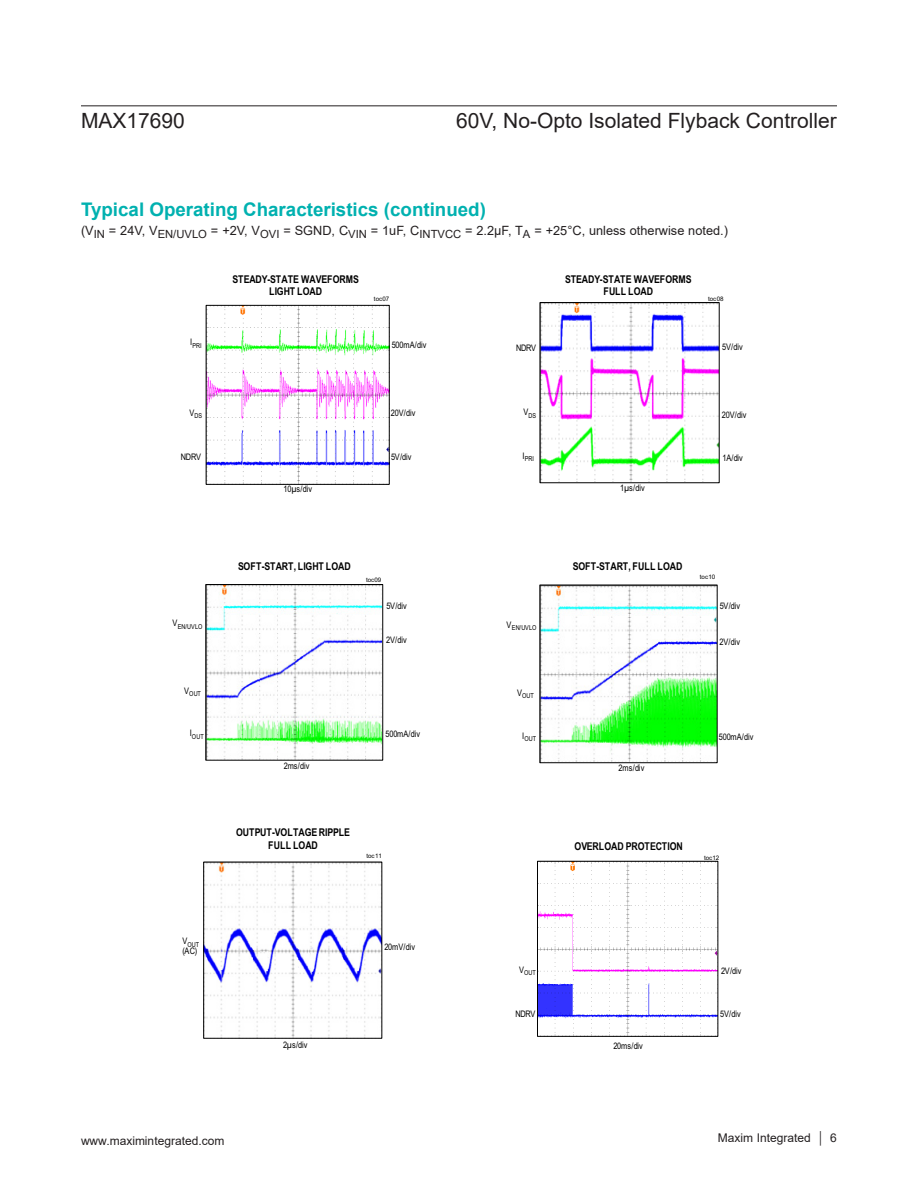
<style>
.page{position:relative;width:918px;height:1188px;background:#fff}
.page>*{position:absolute;margin:0;border:0;box-sizing:border-box;transform-origin:0 0}
.t1{font:21px "Arial";color:#231f20}
.H1_continued{font:700 18.75px "Arial";color:#00b1b0}
.EC_TOC_GLobals{font:12.75px "Arial";color:#231f20}
.t2{font:12px "Arial";color:#231f20}
.t3{font:10.65px/11.9px "Arial Narrow Bold OT";letter-spacing:-.015em;color:#000;text-align:center}
.t4{font:700 10.65px "Arial Narrow";letter-spacing:-.015em;color:#000}
.t5{font:9px "Arial Narrow Regular OT";letter-spacing:-.02em;color:#000}
.t6{font:6.75px "Arial Narrow Regular OT";letter-spacing:-.01em;color:#000}
.t7{font:6.15px "Arial";letter-spacing:-.01em;color:#000}
</style>
<div class="page">
<hr style="left:81px;top:105px;width:756px;height:1px;background:#231f20">
<img style="left:208px;top:307px;width:180px;height:176px">
<div style="left:206px;top:305px;width:184px;height:180px;border:1px solid #000"></div>
<img style="left:207px;top:586px;width:174px;height:172px">
<img style="left:205px;top:864px;width:175px;height:173px">
<div style="left:203px;top:862px;width:179px;height:177px;border:1px solid #000"></div>
<img style="left:542px;top:304px;width:176px;height:177px">
<img style="left:542px;top:587px;width:173px;height:174px">
<div style="left:540px;top:585px;width:177px;height:178px;border:1px solid #000"></div>
<img style="left:539px;top:863px;width:177px;height:172px">
<div style="left:537px;top:861px;width:181px;height:176px;border:1px solid #000"></div>
<h1 class="t1" style="left:81px;top:107px;width:105px">MAX17690</h1>
<h1 class="t1" style="left:456px;top:107px;width:382px">60V, No-Opto Isolated Flyback Controller</h1>
<p class="H1_continued" style="left:81px;top:196px;width:406px">Typical Operating Characteristics (continued)</p>
<p class="EC_TOC_GLobals" style="left:81px;top:222px;width:649px">(V<sub>IN</sub> = 24V, V<sub>EN/UVLO</sub> = +2V, V<sub>OVI</sub> = SGND, C<sub>VIN</sub> = 1uF, C<sub>INTVCC</sub> = 2.2µF, T<sub>A</sub> = +25°C, unless otherwise noted.)</p>
<p class="t3" style="left:232px;top:273px;width:128px">STEADY-STATE WAVEFORMS<br>LIGHT LOAD</p>
<p class="t7" style="left:374px;top:294px;width:17px">toc07</p>
<p class="t3" style="left:565px;top:274px;width:128px">STEADY-STATE WAVEFORMS<br>FULL LOAD</p>
<p class="t7" style="left:708px;top:294px;width:17px">toc08</p>
<p class="t6" style="left:190px;top:341px;width:13px"><sup>I</sup>PRI</p>
<p class="t5" style="left:392px;top:339px;width:36px">500mA/div</p>
<p class="t5" style="left:516px;top:342px;width:22px">NDRV</p>
<p class="t5" style="left:722px;top:341px;width:22px">5V/div</p>
<p class="t6" style="left:189px;top:412px;width:14px"><sup>V</sup>DS</p>
<p class="t5" style="left:391px;top:408px;width:26px">20V/div</p>
<p class="t5" style="left:181px;top:452px;width:22px">NDRV</p>
<p class="t5" style="left:391px;top:452px;width:22px">5V/div</p>
<p class="t6" style="left:523px;top:411px;width:14px"><sup>V</sup>DS</p>
<p class="t6" style="left:522px;top:455px;width:13px"><sup>I</sup>PRI</p>
<p class="t5" style="left:722px;top:409px;width:26px">20V/div</p>
<p class="t5" style="left:722px;top:452px;width:22px">1A/div</p>
<p class="t5" style="left:284px;top:484px;width:30px">10µs/div</p>
<p class="t5" style="left:620px;top:482px;width:26px">1µs/div</p>
<p class="t3" style="left:238px;top:560px;width:114px">SOFT-START, LIGHT LOAD</p>
<p class="t3" style="left:573px;top:560px;width:111px">SOFT-START, FULL LOAD</p>
<p class="t7" style="left:366px;top:575px;width:17px">toc09</p>
<p class="t7" style="left:700px;top:573px;width:17px">toc10</p>
<p class="t5" style="left:386px;top:601px;width:22px">5V/div</p>
<p class="t5" style="left:720px;top:601px;width:22px">5V/div</p>
<p class="t6" style="left:173px;top:623px;width:31px"><sup>V</sup>EN/UVLO</p>
<p class="t6" style="left:507px;top:624px;width:31px"><sup>V</sup>EN/UVLO</p>
<p class="t5" style="left:386px;top:634px;width:22px">2V/div</p>
<p class="t5" style="left:719px;top:636px;width:22px">2V/div</p>
<p class="t6" style="left:184px;top:690px;width:18px"><sup>V</sup>OUT</p>
<p class="t6" style="left:517px;top:692px;width:18px"><sup>V</sup>OUT</p>
<p class="t6" style="left:190px;top:733px;width:16px"><sup>I</sup>OUT</p>
<p class="t5" style="left:385px;top:729px;width:36px">500mA/div</p>
<p class="t6" style="left:522px;top:735px;width:16px"><sup>I</sup>OUT</p>
<p class="t5" style="left:719px;top:731px;width:36px">500mA/div</p>
<p class="t5" style="left:284px;top:761px;width:27px">2ms/div</p>
<p class="t5" style="left:619px;top:763px;width:27px">2ms/div</p>
<p class="t3" style="left:236px;top:826px;width:116px;line-height:12.5px">OUTPUT-VOLTAGE RIPPLE<br>FULL LOAD</p>
<p class="t4" style="left:575px;top:838px;width:110px">OVERLOAD PROTECTION</p>
<p class="t7" style="left:367px;top:852px;width:17px">toc11</p>
<p class="t7" style="left:704px;top:853px;width:17px">toc12</p>
<p class="t6" style="left:182px;top:940px;width:18px"><sup>V</sup>OUT</p>
<p class="t5" style="left:182px;top:946px;width:16px">(AC)</p>
<p class="t5" style="left:384px;top:942px;width:32px">20mV/div</p>
<p class="t6" style="left:519px;top:969px;width:18px"><sup>V</sup>OUT</p>
<p class="t5" style="left:721px;top:966px;width:22px">2V/div</p>
<p class="t5" style="left:515px;top:1009px;width:22px">NDRV</p>
<p class="t5" style="left:720px;top:1009px;width:22px">5V/div</p>
<p class="t5" style="left:283px;top:1039px;width:26px">2µs/div</p>
<p class="t5" style="left:613px;top:1041px;width:31px">20ms/div</p>
<h3 class="t2" style="left:81px;top:1132px;width:145px">www.maximintegrated.com</h3>
<h3 class="t2" style="left:718px;top:1129px;width:121px">Maxim Integrated │ 6</h3>
</div>
